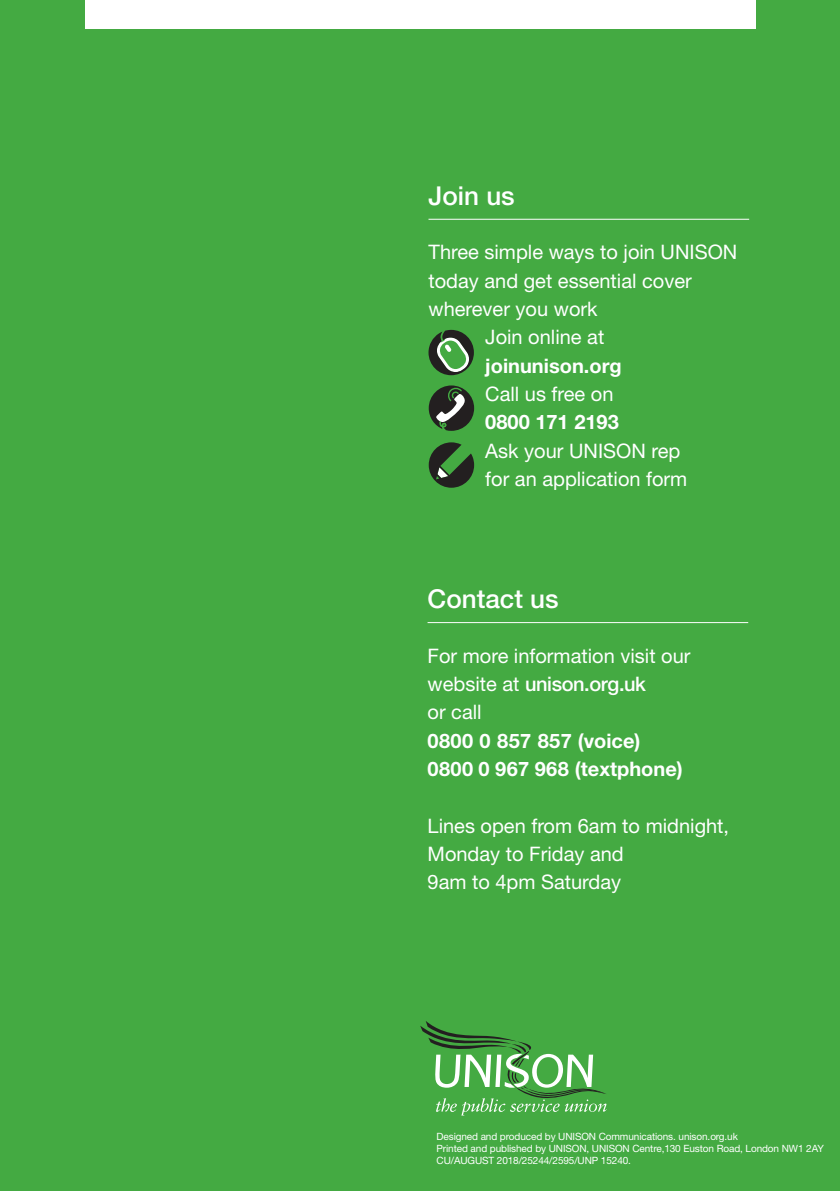
<style>
.page{position:relative;width:840px;height:1191px;background:#fff}
.page>*{position:absolute;margin:0;border:0;box-sizing:border-box;transform-origin:0 0}
.t1{font:500 26px "Helvetica Neue";color:#fff}
.t2{font:20px/28.4px "Helvetica Neue";color:#fff}
.t3{font:700 20px/28.4px "Helvetica Neue";letter-spacing:.02em;color:#fff}
.t4{font:700 20px "Helvetica Neue";color:#fff}
.t5{font:10px/12px "Helvetica Neue";letter-spacing:-.01em;color:#fff}
.s1{font-weight:500}
</style>
<div class="page">
<div style="left:0;top:0;width:839px;height:1191px;background:#44aa42"></div>
<hr style="left:427px;top:622px;width:320px;height:1px;background:#fff">
<div style="left:85px;top:0;width:669px;height:28px;background:#fff"></div>
<svg style="left:420px;top:1021px;width:186px;height:94px"></svg>
<hr style="left:428px;top:219px;width:320px;height:1px;background:#fff">
<svg style="left:428px;top:330px;width:45px;height:45px"></svg>
<svg style="left:428px;top:442px;width:46px;height:46px"></svg>
<svg style="left:428px;top:385px;width:46px;height:46px"></svg>
<h1 class="t1" style="left:428px;top:180px;width:88px">Join us</h1>
<p class="t2" style="left:428px;top:237px;width:310px">Three simple ways to join UNISON</p>
<p class="t2" style="left:428px;top:266px;width:264px">today and get essential cover</p>
<p class="t2" style="left:428px;top:294px;width:170px">wherever you work</p>
<p class="t2" style="left:485px;top:322px;width:120px">Join online at</p>
<p class="t4" style="left:485px;top:353px;width:138px">joinunison.org</p>
<p class="t2" style="left:485px;top:379px;width:130px">Call us free on</p>
<p class="t4" style="left:485px;top:410px;width:135px">0800 171 2193</p>
<p class="t2" style="left:485px;top:436px;width:203px">Ask your UNISON rep for an application form</p>
<h1 class="t1" style="left:427px;top:583px;width:132px">Contact us</h1>
<p class="t2" style="left:427px;top:641px;width:264px">For more information visit our website at <span class="s1">unison.org.uk<br></span>or call</p>
<p class="t3" style="left:427px;top:726px;width:256px">0800 0 857 857 (voice)<br>0800 0 967 968 (textphone)</p>
<p class="t2" style="left:427px;top:811px;width:303px">Lines open from 6am to midnight,<br>Monday to Friday and<br>9am to 4pm Saturday</p>
<p class="t5" style="left:436px;top:1130px;width:388px">Designed and produced by UNISON Communications. unison.org.uk<br>Printed and published by UNISON, UNISON Centre,130 Euston Road, London NW1 2AY<br>CU/AUGUST 2018/25244/2595/UNP 15240.</p>
</div>
